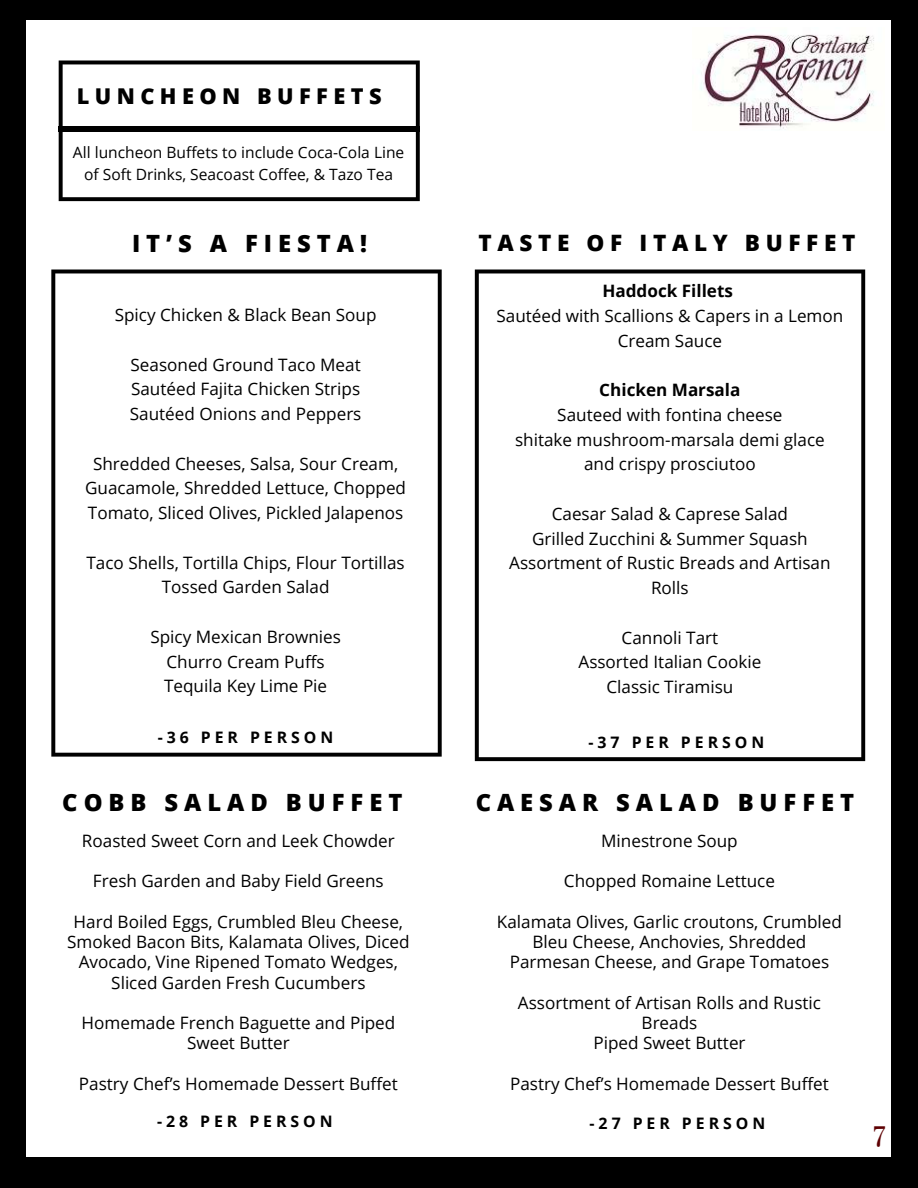
<style>
.page{position:relative;width:918px;height:1188px;background:#000}
.page>*{position:absolute;margin:0;border:0;box-sizing:border-box;transform-origin:0 0}
.t1{font:28.05px "Vidaloka";color:#5e0003}
.t2{font:800 23.85px "Open Sans";letter-spacing:.25em;color:#000}
.t3{font:800 22.5px "Open Sans";letter-spacing:.25em;color:#000}
.t4{font:800 21.75px "Open Sans";letter-spacing:.25em;color:#000}
.t5{font:17.1px/24.8px "Open Sans";color:#000;text-align:center}
.t6{font:700 17.1px "Open Sans";color:#000}
.t7{font:700 15.9px "Open Sans";letter-spacing:.25em;color:#000}
.t8{font:15.6px/21.3px "Open Sans";color:#000;text-align:center}
</style>
<div class="page">
<div style="left:27px;top:21px;width:864px;height:1136px;background:#fff"></div>
<svg style="left:59px;top:61px;width:361px;height:140px"></svg>
<div style="left:58px;top:126px;width:362px;height:6px;background:#000"></div>
<img style="left:700px;top:34px;width:174px;height:95px">
<svg style="left:51px;top:270px;width:391px;height:487px"></svg>
<svg style="left:475px;top:270px;width:390px;height:491px"></svg>
<p class="t4" style="left:77px;top:81px;width:307px">LUNCHEON BUFFETS</p>
<p class="t8" style="left:73px;top:142px;width:333px">All luncheon Buffets to include Coca-Cola Line of Soft Drinks, Seacoast Coffee, &amp; Tazo Tea</p>
<h2 class="t2" style="left:132px;top:227px;width:236px">IT’S A FIESTA!</h2>
<p class="t5" style="left:115px;top:302px;width:263px">Spicy Chicken &amp; Black Bean Soup</p>
<p class="t5" style="left:130px;top:352px;width:233px;text-align:justify">Seasoned Ground Taco Meat Sautéed Fajita Chicken Strips Sautéed Onions and Peppers</p>
<p class="t5" style="left:85px;top:451px;width:322px">Shredded Cheeses, Salsa, Sour Cream,<br>Guacamole, Shredded Lettuce, Chopped<br>Tomato, Sliced Olives, Pickled Jalapenos</p>
<p class="t5" style="left:87px;top:550px;width:320px">Taco Shells, Tortilla Chips, Flour Tortillas<br>Tossed Garden Salad</p>
<p class="t5" style="left:150px;top:624px;width:192px">Spicy Mexican Brownies<br>Churro Cream Puffs<br>Tequila Key Lime Pie</p>
<h3 class="t3" style="left:479px;top:227px;width:378px">TASTE OF ITALY BUFFET</h3>
<p class="t6" style="left:602px;top:279px;width:132px">Haddock Fillets</p>
<p class="t5" style="left:496px;top:303px;width:348px">Sautéed with Scallions &amp; Capers in a Lemon<br>Cream Sauce</p>
<p class="t6" style="left:599px;top:378px;width:143px">Chicken Marsala</p>
<p class="t5" style="left:515px;top:402px;width:311px">Sauteed with fontina cheese<br>shitake mushroom-marsala demi glace and crispy prosciutoo</p>
<p class="t5" style="left:509px;top:501px;width:323px">Caesar Salad &amp; Caprese Salad<br>Grilled Zucchini &amp; Summer Squash<br>Assortment of Rustic Breads and Artisan<br>Rolls</p>
<p class="t5" style="left:579px;top:625px;width:184px">Cannoli Tart<br>Assorted Italian Cookie<br>Classic Tiramisu</p>
<p class="t7" style="left:158px;top:726px;width:177px">-36 PER PERSON</p>
<p class="t7" style="left:589px;top:731px;width:177px">-37 PER PERSON</p>
<h2 class="t2" style="left:62px;top:785px;width:342px">COBB SALAD BUFFET</h2>
<p class="t5" style="left:82px;top:828px;width:314px">Roasted Sweet Corn and Leek Chowder</p>
<p class="t5" style="left:93px;top:868px;width:292px">Fresh Garden and Baby Field Greens</p>
<p class="t5" style="left:67px;top:911px;width:344px;line-height:20.2px">Hard Boiled Eggs, Crumbled Bleu Cheese, Smoked Bacon Bits, Kalamata Olives, Diced Avocado, Vine Ripened Tomato Wedges, Sliced Garden Fresh Cucumbers</p>
<p class="t5" style="left:82px;top:1012px;width:315px;line-height:20.2px">Homemade French Baguette and Piped<br>Sweet Butter</p>
<p class="t5" style="left:79px;top:1071px;width:320px">Pastry Chef’s Homemade Dessert Buffet</p>
<h2 class="t2" style="left:476px;top:785px;width:380px">CAESAR SALAD BUFFET</h2>
<p class="t5" style="left:601px;top:828px;width:138px">Minestrone Soup</p>
<p class="t5" style="left:564px;top:868px;width:213px">Chopped Romaine Lettuce</p>
<p class="t5" style="left:497px;top:911px;width:347px;line-height:20.2px">Kalamata Olives, Garlic croutons, Crumbled<br>Bleu Cheese, Anchovies, Shredded<br>Parmesan Cheese, and Grape Tomatoes</p>
<p class="t5" style="left:518px;top:992px;width:305px;line-height:20.2px">Assortment of Artisan Rolls and Rustic<br>Breads<br>Piped Sweet Butter</p>
<p class="t5" style="left:510px;top:1071px;width:320px">Pastry Chef’s Homemade Dessert Buffet</p>
<p class="t7" style="left:157px;top:1111px;width:177px">-28 PER PERSON</p>
<p class="t7" style="left:590px;top:1112px;width:177px">-27 PER PERSON</p>
<h1 class="t1" style="left:874px;top:1119px;width:13px">7</h1>
</div>
